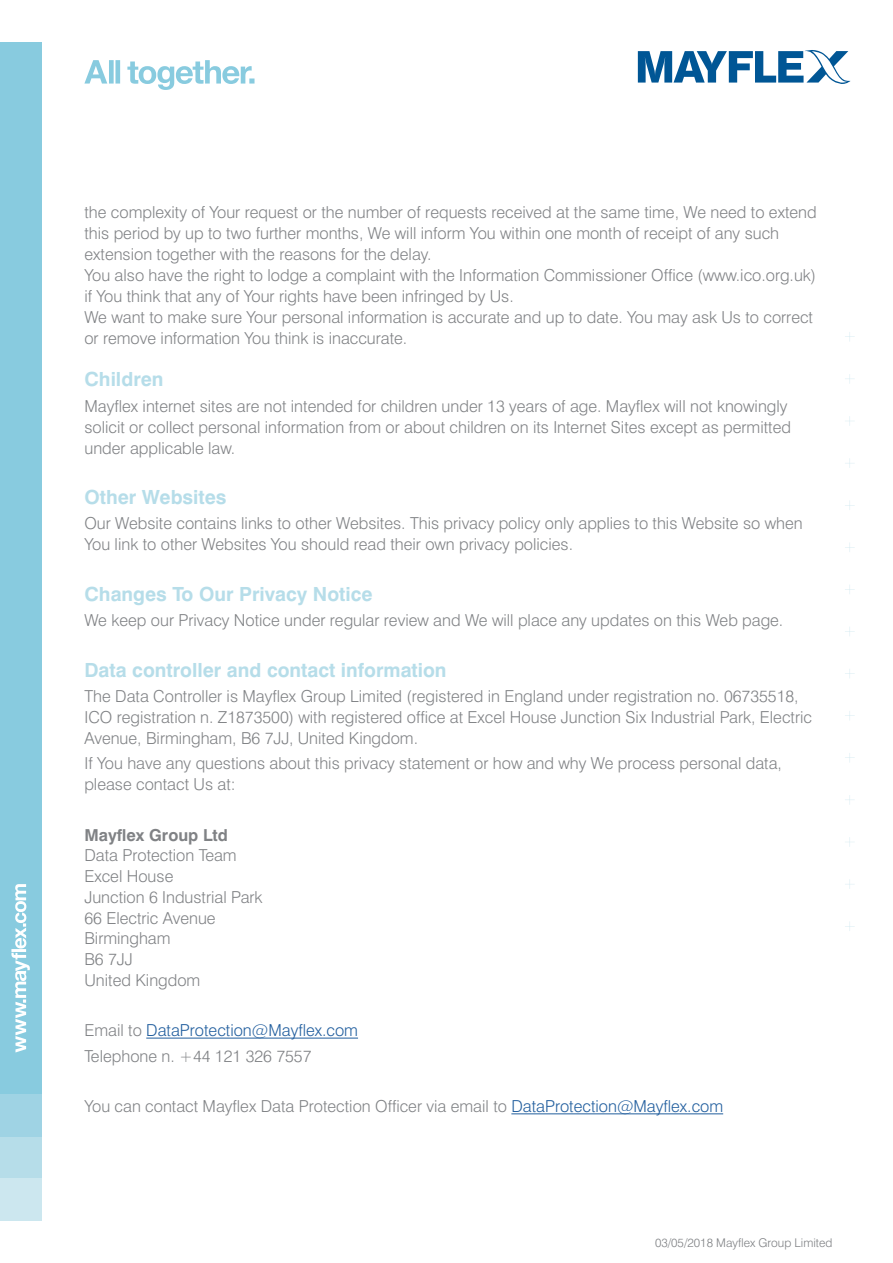
<style>
.page{position:relative;width:893px;height:1263px;background:#fff}
.page>*{position:absolute;margin:0;border:0;box-sizing:border-box;transform-origin:0 0}
.t1{font:700 19.5px "Swiss 721 BT";color:#b6dde9}
.t2{font:300 16.5px/21px "Swiss 721 BT";color:#808285}
.t3{font:700 16.5px "Swiss 721 BT";color:#808285}
.t4{font:300 12px "Swiss 721 BT";color:#7e8083}
.s1{color:#215e9e}
</style>
<div class="page">
<div style="left:0;top:42px;width:42px;height:1052px;background:#88cbdf"></div>
<div style="left:0;top:1137px;width:42px;height:42px;background:#b6dde9"></div>
<div style="left:0;top:1179px;width:42px;height:42px;background:#cce7ef"></div>
<div style="left:0;top:1094px;width:42px;height:43px;background:#9fd3e4"></div>
<svg style="left:11px;top:884px;width:19px;height:168px"></svg>
<svg style="left:845px;top:332px;width:10px;height:10px"></svg>
<svg style="left:845px;top:374px;width:10px;height:10px"></svg>
<svg style="left:849px;top:416px;width:2px;height:10px"></svg>
<svg style="left:845px;top:458px;width:10px;height:10px"></svg>
<svg style="left:845px;top:500px;width:10px;height:10px"></svg>
<svg style="left:845px;top:543px;width:10px;height:9px"></svg>
<svg style="left:845px;top:585px;width:10px;height:9px"></svg>
<svg style="left:845px;top:627px;width:10px;height:9px"></svg>
<svg style="left:845px;top:669px;width:10px;height:9px"></svg>
<svg style="left:845px;top:711px;width:10px;height:9px"></svg>
<svg style="left:845px;top:753px;width:10px;height:10px"></svg>
<svg style="left:845px;top:795px;width:10px;height:10px"></svg>
<svg style="left:849px;top:837px;width:2px;height:10px"></svg>
<svg style="left:845px;top:879px;width:10px;height:10px"></svg>
<svg style="left:845px;top:921px;width:10px;height:10px"></svg>
<svg style="left:638px;top:50px;width:212px;height:34px"></svg>
<svg style="left:84px;top:60px;width:170px;height:30px"></svg>
<hr style="left:146px;top:1038px;width:212px;height:1px;background:#215e9e">
<hr style="left:511px;top:1113px;width:212px;height:1px;background:#215e9e">
<p class="t2" style="left:84px;top:202px;width:734px">the complexity of Your request or the number of requests received at the same time, We need to extend this period by up to two further months, We will inform You within one month of receipt of any such extension together with the reasons for the delay.<br>You also have the right to lodge a complaint with the Information Commissioner Office (www.ico.org.uk) if You think that any of Your rights have been infringed by Us.<br>We want to make sure Your personal information is accurate and up to date. You may ask Us to correct or remove information You think is inaccurate.</p>
<p class="t1" style="left:84px;top:367px;width:81px">Children</p>
<p class="t2" style="left:84px;top:395px;width:708px">Mayflex internet sites are not intended for children under 13 years of age. Mayflex will not knowingly solicit or collect personal information from or about children on its Internet Sites except as permitted under applicable law.</p>
<p class="t1" style="left:84px;top:485px;width:144px">Other Websites</p>
<p class="t2" style="left:84px;top:513px;width:720px">Our Website contains links to other Websites. This privacy policy only applies to this Website so when<br>You link to other Websites You should read their own privacy policies.</p>
<p class="t1" style="left:84px;top:582px;width:290px">Changes To Our Privacy Notice</p>
<p class="t2" style="left:84px;top:609px;width:700px">We keep our Privacy Notice under regular review and We will place any updates on this Web page.</p>
<p class="t1" style="left:84px;top:658px;width:364px">Data controller and contact information</p>
<p class="t2" style="left:84px;top:685px;width:729px">The Data Controller is Mayflex Group Limited (registered in England under registration no. 06735518,<br>ICO registration n. Z1873500) with registered office at Excel House Junction Six Industrial Park, Electric<br>Avenue, Birmingham, B6 7JJ, United Kingdom.</p>
<p class="t2" style="left:84px;top:752px;width:699px">If You have any questions about this privacy statement or how and why We process personal data, please contact Us at:</p>
<p class="t3" style="left:84px;top:825px;width:145px">Mayflex Group Ltd</p>
<p class="t2" style="left:84px;top:845px;width:180px">Data Protection Team<br>Excel House<br>Junction 6 Industrial Park<br>66 Electric Avenue<br>Birmingham<br>B6 7JJ<br>United Kingdom</p>
<p class="t2" style="left:84px;top:1018px;width:275px;line-height:25.2px">Email to <span class="s1">DataProtection@Mayflex.com<br></span>Telephone n. +44 121 326 7557</p>
<p class="t2" style="left:84px;top:1096px;width:640px">You can contact Mayflex Data Protection Officer via email to <span class="s1">DataProtection@Mayflex.com</span></p>
<p class="t4" style="left:655px;top:1235px;width:179px">03/05/2018 Mayflex Group Limited</p>
</div>
